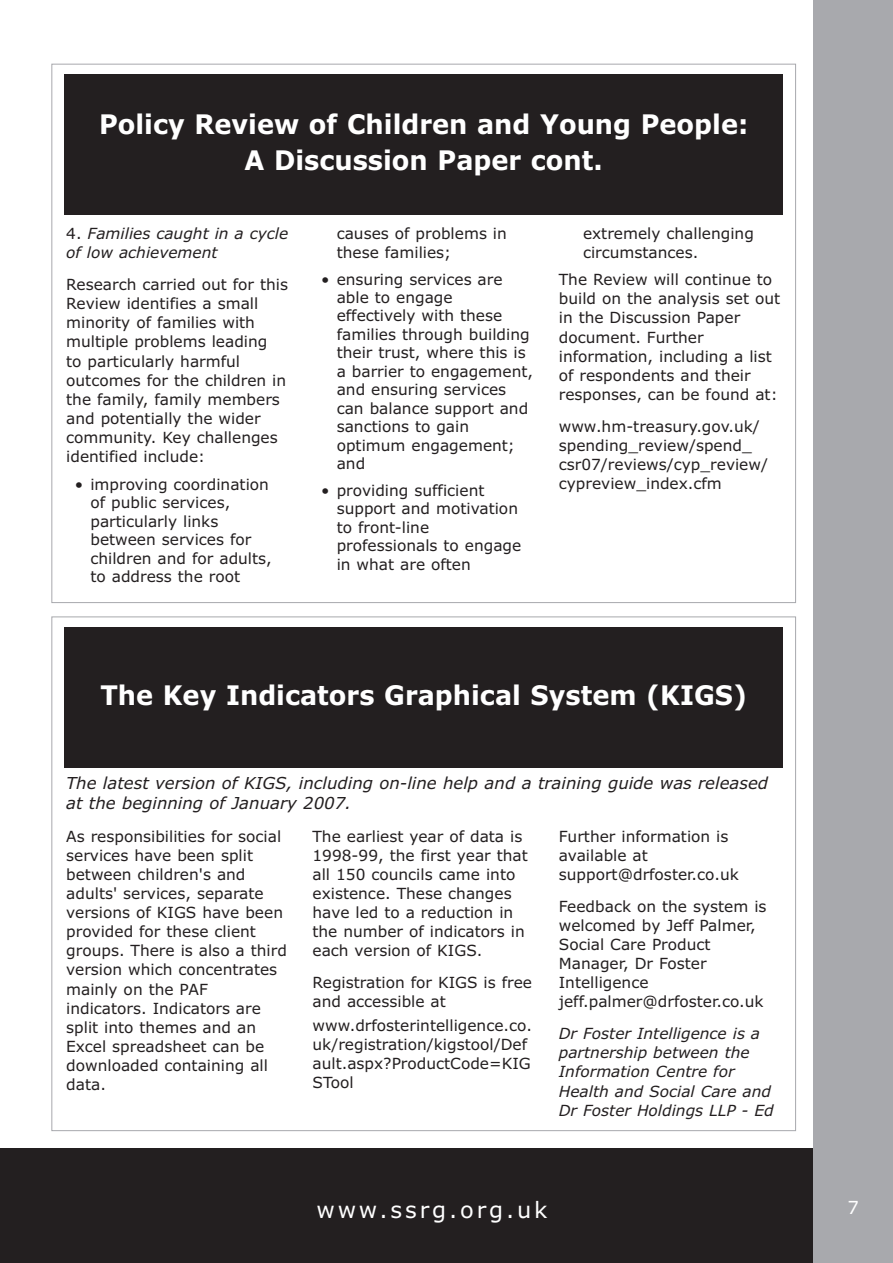
<style>
.page{position:relative;width:893px;height:1263px;background:#fff}
.page>*{position:absolute;margin:0;border:0;box-sizing:border-box;transform-origin:0 0}
.t1{font:700 27px/36.6px "Verdana";color:#fff;text-align:center;scale:.95 1}
.t2{font:22.5px "Verdana";letter-spacing:.125em;color:#fff}
.t3{font:18px "Verdana";color:#fff}
.t4{font:italic 16.5px/19.8px "Verdana";color:#231f20}
.t5{font:15.3px/19px "Verdana";color:#231f20}
.t6{font:italic 15.3px/19px "Verdana";color:#231f20}
.s1{font-style:normal}
</style>
<div class="page">
<div style="left:0;top:1148px;width:839px;height:115px;background:#231f20"></div>
<div style="left:813px;top:0;width:79px;height:1263px;background:#a8a9ad"></div>
<div style="left:64px;top:74px;width:719px;height:141px;background:#231f20"></div>
<div style="left:64px;top:627px;width:719px;height:140px;background:#231f20"></div>
<h1 class="t1" style="left:99px;top:108px;width:685px">Policy Review of Children and Young People:<br>A Discussion Paper cont.</h1>
<p class="t6" style="left:66px;top:225px;width:223px"><span class="s1">4.</span> Families caught in a cycle of low achievement</p>
<p class="t5" style="left:66px;top:276px;width:223px">Research carried out for this<br>Review identifies a small minority of families with multiple problems leading<br>to particularly harmful outcomes for the children in the family, family members and potentially the wider community. Key challenges identified include:</p>
<p class="t5" style="left:90px;top:476px;width:183px;line-height:18.5px;text-indent:-15px">• improving coordination of public services, particularly links between services for children and for adults, to address the root</p>
<p class="t5" style="left:337px;top:226px;width:172px;line-height:18.5px">causes of problems in these families;</p>
<p class="t5" style="left:337px;top:271px;width:198px;line-height:18.5px;text-indent:-15px">• ensuring services are able to engage effectively with these families through building their trust, where this is a barrier to engagement, and ensuring services can balance support and sanctions to gain optimum engagement; and</p>
<p class="t5" style="left:337px;top:482px;width:186px;line-height:18.5px;text-indent:-15px">• providing sufficient support and motivation to front-line professionals to engage in what are often</p>
<p class="t5" style="left:583px;top:226px;width:172px;line-height:18.5px">extremely challenging circumstances.</p>
<p class="t5" style="left:559px;top:271px;width:223px">The Review will continue to build on the analysis set out in the Discussion Paper document. Further information, including a list of respondents and their responses, can be found at:</p>
<p class="t5" style="left:559px;top:418px;width:211px">www.hm-treasury.gov.uk/ spending_review/spend_ csr07/reviews/cyp_review/ cypreview_index.cfm</p>
<h1 class="t1" style="left:100px;top:679px;width:682px">The Key Indicators Graphical System (KIGS)</h1>
<p class="t4" style="left:66px;top:774px;width:703px">The latest version of KIGS, including on-line help and a training guide was released at the beginning of January 2007.</p>
<p class="t5" style="left:66px;top:828px;width:222px">As responsibilities for social services have been split between children's and adults' services, separate versions of KIGS have been provided for these client groups. There is also a third version which concentrates mainly on the PAF indicators. Indicators are split into themes and an<br>Excel spreadsheet can be downloaded containing all data.</p>
<p class="t5" style="left:312px;top:828px;width:217px">The earliest year of data is<br>1998-99, the first year that all 150 councils came into existence. These changes have led to a reduction in the number of indicators in each version of KIGS.</p>
<p class="t5" style="left:312px;top:974px;width:221px">Registration for KIGS is free and accessible at</p>
<p class="t5" style="left:312px;top:1017px;width:221px">www.drfosterintelligence.co. uk/registration/kigstool/Def ault.aspx?ProductCode=KIG<br>STool</p>
<p class="t5" style="left:559px;top:828px;width:181px">Further information is available at support@drfoster.co.uk</p>
<p class="t5" style="left:559px;top:898px;width:209px">Feedback on the system is welcomed by Jeff Palmer,<br>Social Care Product<br>Manager, Dr Foster<br>Intelligence jeff.palmer@drfoster.co.uk</p>
<p class="t6" style="left:559px;top:1025px;width:216px">Dr Foster Intelligence is a partnership between the<br>Information Centre for<br>Health and Social Care and<br>Dr Foster Holdings LLP - Ed</p>
<h2 class="t2" style="left:316px;top:1201px;width:232px">www.ssrg.org.uk</h2>
<p class="t3" style="left:847px;top:1201px;width:13px">7</p>
</div>
